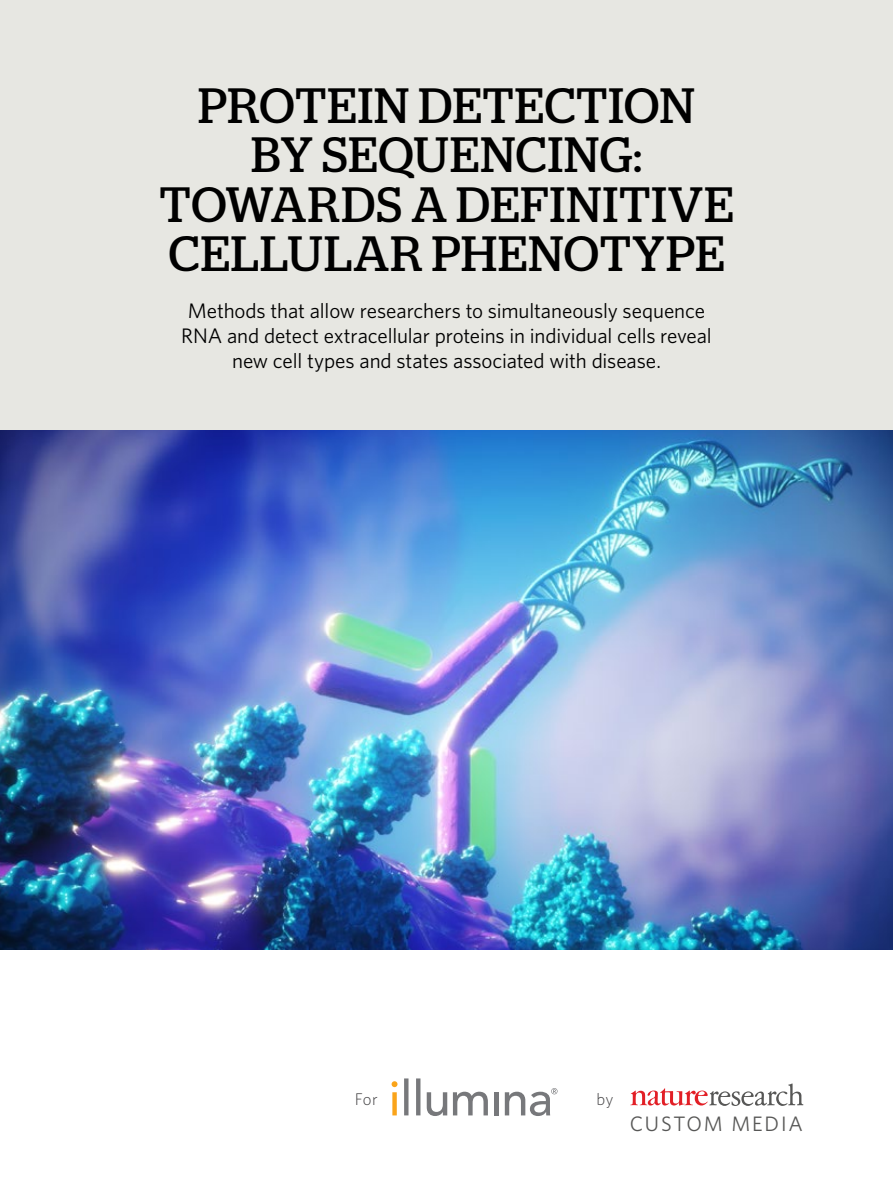
<style>
.page{position:relative;width:893px;height:1187px;background:#fff}
.page>*{position:absolute;margin:0;border:0;box-sizing:border-box;transform-origin:0 0}
.t1{font:49.5px/49.5px "Stag";letter-spacing:.02em;color:#000;text-align:center}
.t2{font:21px/25.2px "Whitney";letter-spacing:-.005em;color:#000;text-align:center}
.t3{font:20.85px "Whitney";letter-spacing:.09em;color:#575756}
.t4{font:300 16.8px "Whitney";color:#414042}
</style>
<div class="page">
<div style="left:0;top:0;width:893px;height:457px;background:#e7e7e2"></div>
<img style="left:0;top:430px;width:893px;height:519px">
<svg style="left:630px;top:1083px;width:173px;height:22px"></svg>
<div style="left:392px;top:1092px;width:5px;height:23px;background:#faa41a"></div>
<svg style="left:404px;top:1078px;width:4px;height:37px"></svg>
<hr style="left:416px;top:1078px;width:4px;height:37px;background:#77787b">
<svg style="left:427px;top:1092px;width:20px;height:23px"></svg>
<svg style="left:453px;top:1091px;width:35px;height:24px"></svg>
<hr style="left:494px;top:1092px;width:4px;height:23px;background:#77787b">
<svg style="left:392px;top:1081px;width:5px;height:6px"></svg>
<svg style="left:505px;top:1088px;width:52px;height:27px"></svg>
<h1 class="t1" style="left:159px;top:80px;width:576px">PROTEIN DETECTION<br>BY SEQUENCING:<br>TOWARDS A DEFINITIVE<br>CELLULAR PHENOTYPE</h1>
<p class="t2" style="left:181px;top:297px;width:532px">Methods that allow researchers to simultaneously sequence<br>RNA and detect extracellular proteins in individual cells reveal new cell types and states associated with disease.</p>
<p class="t4" style="left:355px;top:1087px;width:24px">For</p>
<p class="t4" style="left:596px;top:1087px;width:18px">by</p>
<p class="t3" style="left:630px;top:1110px;width:175px">CUSTOM MEDIA</p>
</div>
